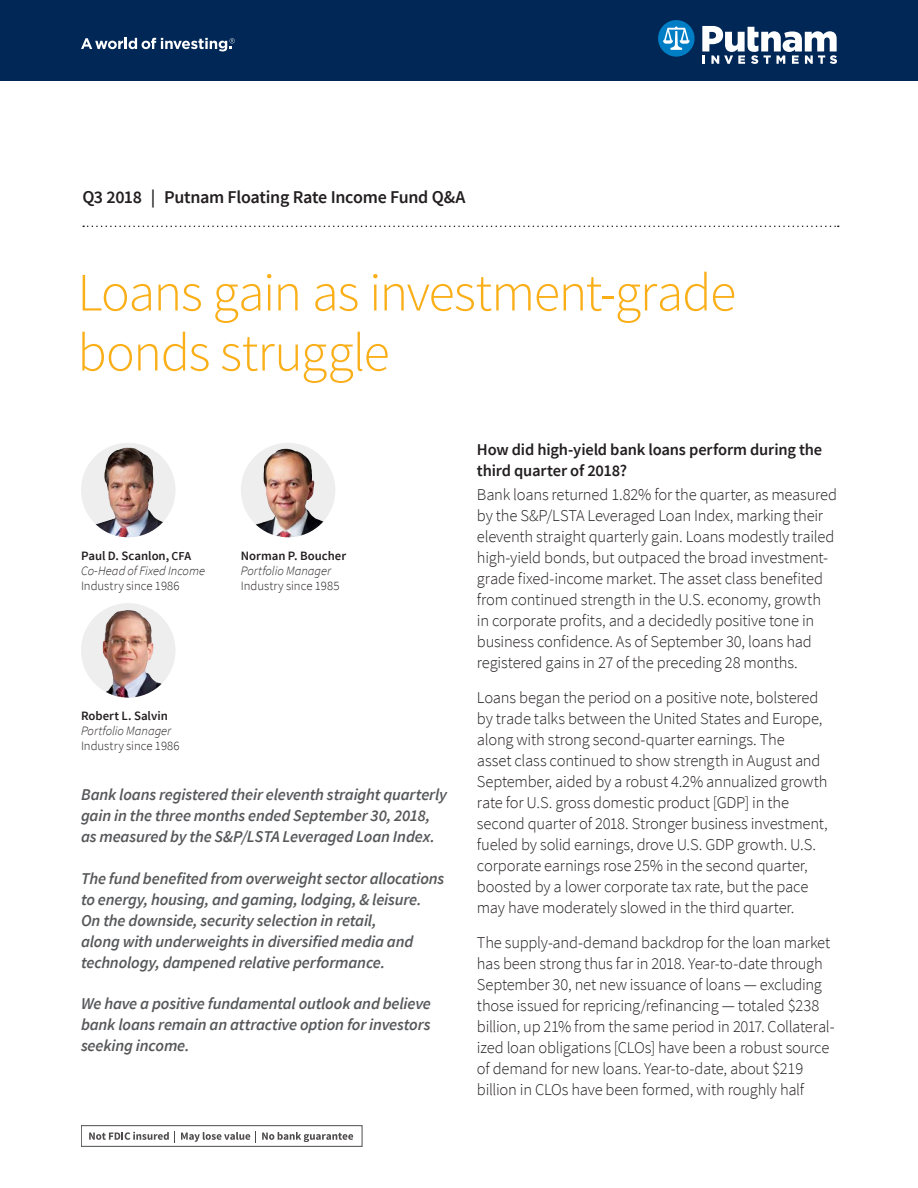
<style>
.page{position:relative;width:918px;height:1188px;background:#fff}
.page>*{position:absolute;margin:0;border:0;box-sizing:border-box;transform-origin:0 0}
.Headline{font:300 54px/60px "Source Sans Pro";letter-spacing:-.025em;color:#faaf18}
.Quarter{font:600 18px "Source Sans Pro";letter-spacing:-.02em;color:#231f20}
.Body{font:300 16.5px/21px "Source Sans Pro";letter-spacing:-.015em;color:#231f20}
.Key_takeaway_Q_A_bul{font:italic 600 16.5px/21px "Source Sans Pro";letter-spacing:-.01em;color:#57585a}
.Subhead{font:600 16.5px/21px "Source Sans Pro";letter-spacing:-.01em;color:#231f20}
.Author_title{font:italic 300 12.75px "Source Sans Pro";color:#231f20}
.Industry_since{font:300 12.75px "Source Sans Pro";color:#231f20}
.Author_name{font:600 12.75px "Source Sans Pro";color:#231f20}
.s1{font-size:12.15px}
</style>
<div class="page">
<img style="left:81px;top:443px;width:95px;height:94px;border-radius:47px">
<img style="left:241px;top:443px;width:94px;height:94px;border-radius:47px">
<img style="left:81px;top:603px;width:95px;height:95px;border-radius:47px">
<svg style="left:83px;top:226px;width:756px;height:1px"></svg>
<svg style="left:89px;top:1131px;width:86px;height:11px"></svg>
<svg style="left:181px;top:1132px;width:69px;height:10px"></svg>
<svg style="left:262px;top:1132px;width:91px;height:10px"></svg>
<div style="left:0;top:0;width:918px;height:81px;background:#002756"></div>
<svg style="left:658px;top:20px;width:37px;height:37px"></svg>
<svg style="left:702px;top:26px;width:135px;height:38px"></svg>
<svg style="left:81px;top:38px;width:154px;height:13px"></svg>
<p class="Quarter" style="left:82px;top:185px;width:385px">Q3 2018 | Putnam Floating Rate Income Fund Q&amp;A</p>
<p class="Headline" style="left:77px;top:263px;width:660px">Loans gain as investment-grade bonds struggle</p>
<p class="Author_name" style="left:81px;top:547px;width:112px">Paul D. Scanlon, <span class="s1">CFA</span></p>
<p class="Author_title" style="left:81px;top:563px;width:126px">Co-Head of Fixed Income</p>
<p class="Industry_since" style="left:81px;top:578px;width:100px">Industry since 1986</p>
<p class="Author_name" style="left:241px;top:547px;width:107px">Norman P. Boucher</p>
<p class="Author_title" style="left:241px;top:563px;width:92px">Portfolio Manager</p>
<p class="Industry_since" style="left:241px;top:578px;width:100px">Industry since 1985</p>
<p class="Author_name" style="left:81px;top:708px;width:88px">Robert L. Salvin</p>
<p class="Author_title" style="left:81px;top:723px;width:92px">Portfolio Manager</p>
<p class="Industry_since" style="left:81px;top:738px;width:100px">Industry since 1986</p>
<p class="Key_takeaway_Q_A_bul" style="left:81px;top:784px;width:367px">Bank loans registered their eleventh straight quarterly gain in the three months ended September 30, 2018, as measured by the S&amp;P/LSTA Leveraged Loan Index.</p>
<p class="Key_takeaway_Q_A_bul" style="left:81px;top:868px;width:365px">The fund benefited from overweight sector allocations to energy, housing, and gaming, lodging, &amp; leisure.<br>On the downside, security selection in retail,<br>along with underweights in diversified media and technology, dampened relative performance.</p>
<p class="Key_takeaway_Q_A_bul" style="left:81px;top:993px;width:351px;text-align:justify">We have a positive fundamental outlook and believe bank loans remain an attractive option for investors seeking income.</p>
<p class="Subhead" style="left:477px;top:440px;width:347px">How did high-yield bank loans perform during the third quarter of 2018?</p>
<p class="Body" style="left:477px;top:485px;width:362px">Bank loans returned 1.82% for the quarter, as measured by the S&amp;P/LSTA Leveraged Loan Index, marking their eleventh straight quarterly gain. Loans modestly trailed high-yield bonds, but outpaced the broad investment&shy;grade fixed-income market. The asset class benefited from continued strength in the U.S. economy, growth in corporate profits, and a decidedly positive tone in business confidence. As of September 30, loans had registered gains in 27 of the preceding 28 months.</p>
<p class="Body" style="left:477px;top:687px;width:352px">Loans began the period on a positive note, bolstered by trade talks between the United States and Europe, along with strong second-quarter earnings. The<br>asset class continued to show strength in August and September, aided by a robust 4.2% annualized growth rate for U.S. gross domestic product [GDP] in the second quarter of 2018. Stronger business investment, fueled by solid earnings, drove U.S. GDP growth. U.S. corporate earnings rose 25% in the second quarter, boosted by a lower corporate tax rate, but the pace may have moderately slowed in the third quarter.</p>
<p class="Body" style="left:477px;top:932px;width:359px">The supply-and-demand backdrop for the loan market has been strong thus far in 2018. Year-to-date through September 30, net new issuance of loans — excluding those issued for repricing/refinancing — totaled $238 billion, up 21% from the same period in 2017. Collateral&shy;ized loan obligations [CLOs] have been a robust source of demand for new loans. Year-to-date, about $219 billion in CLOs have been formed, with roughly half</p>
</div>
